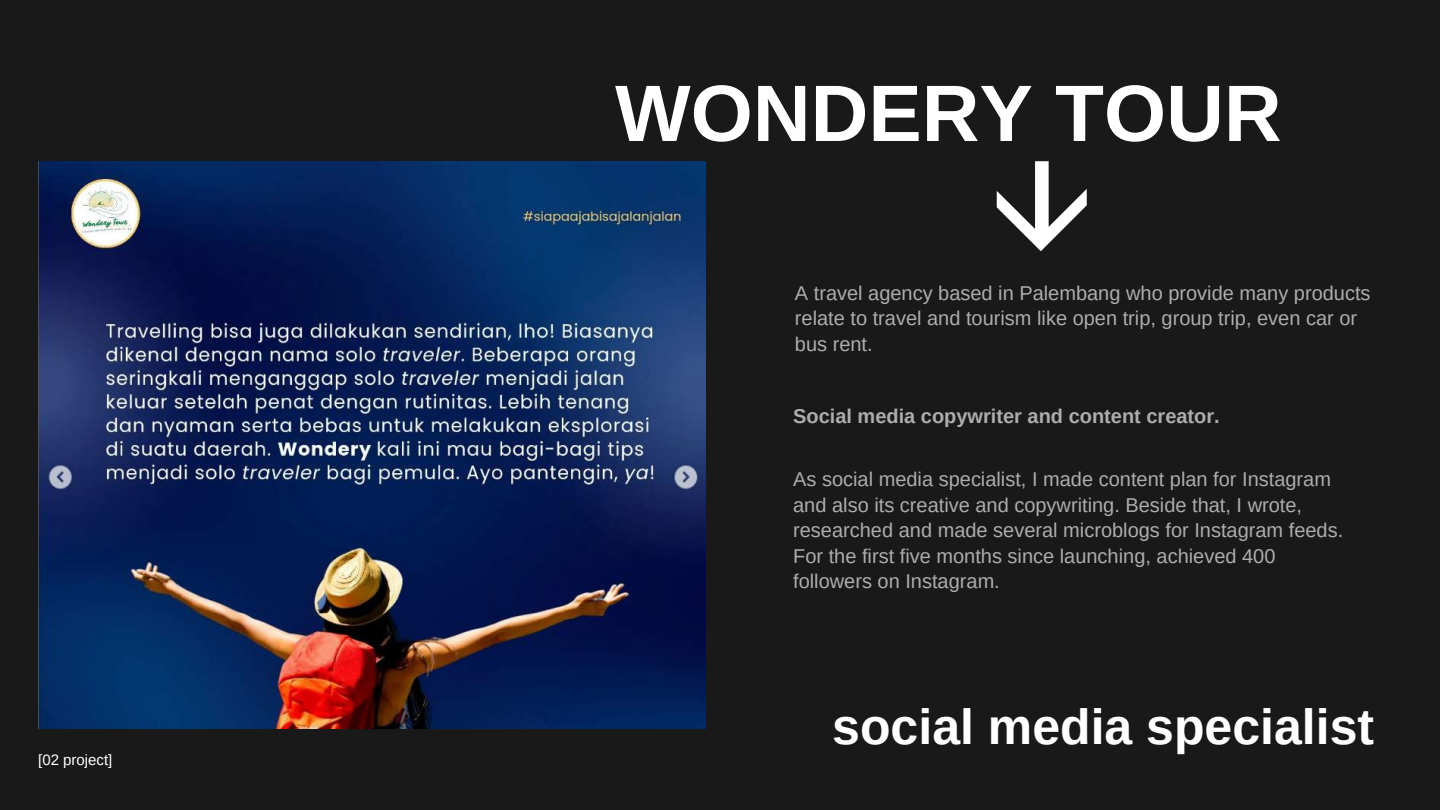
<style>
.page{position:relative;width:1440px;height:810px;background:#191919}
.page>*{position:absolute;margin:0;border:0;box-sizing:border-box;transform-origin:0 0}
.t1{font:700 80px "Arimo";color:#fff}
.t2{font:700 50px "Arimo";color:#fff}
.t3{font:20px/25.5px "Arimo";color:#adadad}
.t4{font:700 20px "Arimo";color:#adadad}
.t5{font:15px "Arimo";color:#fff}
</style>
<div class="page">
<img style="left:38px;top:161px;width:668px;height:568px">
<svg style="left:997px;top:161px;width:90px;height:90px"></svg>
<p class="t5" style="left:38px;top:752px;width:76px">[02 project]</p>
<h1 class="t1" style="left:615px;top:69px;width:668px">WONDERY TOUR</h1>
<p class="t3" style="left:795px;top:280px;width:577px">A travel agency based in Palembang who provide many products relate to travel and tourism like open trip, group trip, even car or bus rent.</p>
<p class="t4" style="left:793px;top:405px;width:428px">Social media copywriter and content creator.</p>
<p class="t3" style="left:793px;top:466px;width:552px">As social media specialist, I made content plan for Instagram and also its creative and copywriting. Beside that, I wrote, researched and made several microblogs for Instagram feeds.<br>For the first five months since launching, achieved 400 followers on Instagram.</p>
<h2 class="t2" style="left:832px;top:699px;width:543px">social media specialist</h2>
</div>
